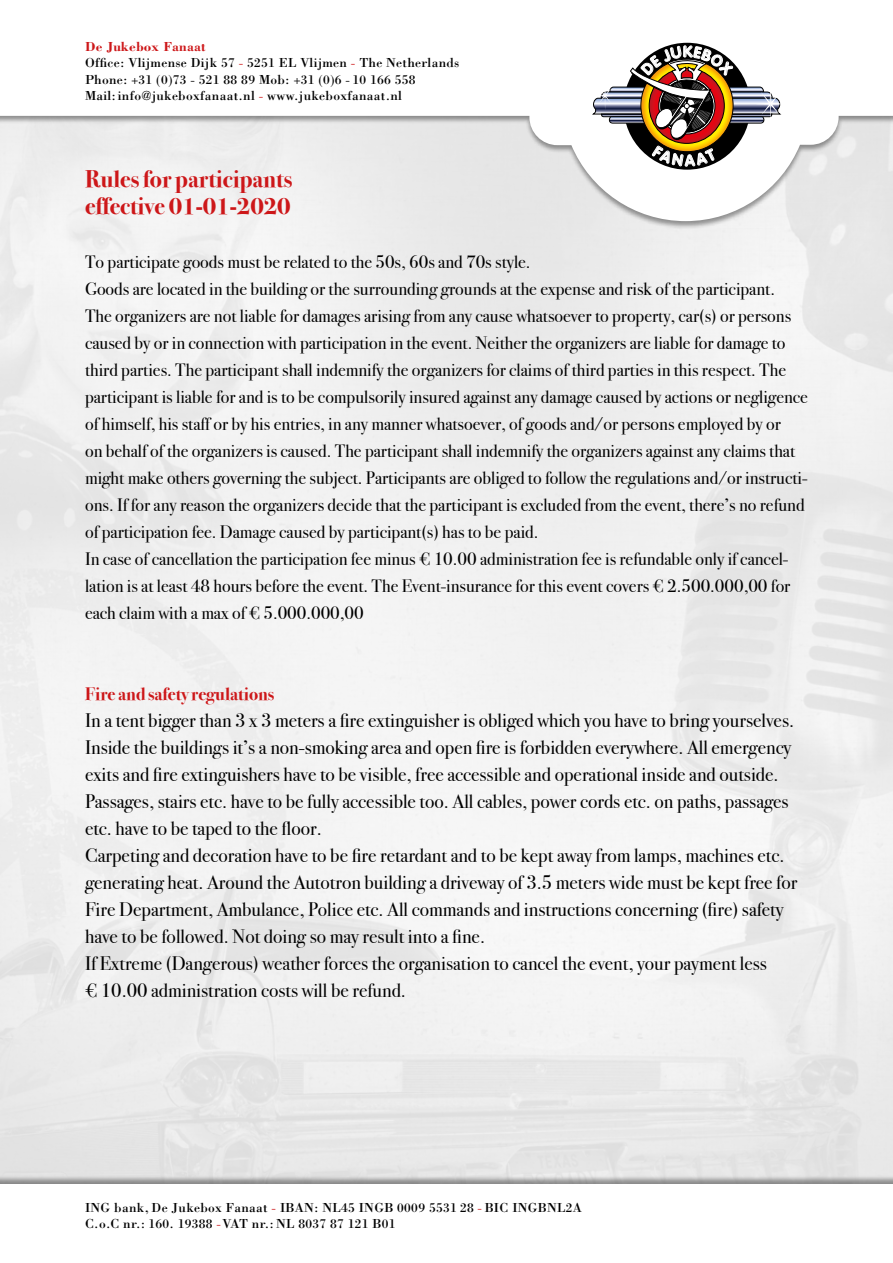
<style>
.page{position:relative;width:893px;height:1263px;background:#fff}
.page>*{position:absolute;margin:0;border:0;box-sizing:border-box;transform-origin:0 0}
.t1{font:700 24px/27px "Bodoni Svty Two ITCTT";color:#cd1719}
.t2{font:19.5px/27px "Bodoni Svty Two ITCTT";color:#000}
.t3{font:18px/27px "Bodoni Svty Two ITCTT";color:#000}
.t4{font:700 18px "Bodoni Svty Two ITCTT";color:#cd1719}
.t5{font:13.5px/16.2px "Bodoni Std";letter-spacing:.02em;color:#000}
.s1{font-weight:700;color:#cd1719}
.s2{color:#cd1719}
</style>
<div class="page">
<div style="left:0;top:1175px;width:893px;height:88px;background:#000;opacity:.4"></div>
<div style="left:0;top:1184px;width:893px;height:79px;background:#fff"></div>
<div style="left:0;top:0;width:893px;height:230px;background:#ececec"></div>
<svg style="left:0;top:0;width:893px;height:221px;fill:#fff"></svg>
<svg style="left:587px;top:46px;width:198px;height:120px;background:#a4968b"></svg>
<p class="t5" style="left:85px;top:38px;width:376px"><span class="s1">De Jukebox Fanaat<br></span>Office: Vlijmense Dijk 57 <span class="s2">-</span> 5251 EL Vlijmen <span class="s2">-</span> The Netherlands Phone: +31 (0)73 - 521 88 89 Mob: +31 (0)6 - 10 166 558<br>Mail: info@jukeboxfanaat.nl <span class="s2">-</span> www.jukeboxfanaat.nl</p>
<h1 class="t1" style="left:85px;top:164px;width:209px">Rules for participants effective 01-01-2020</h1>
<p class="t3" style="left:85px;top:247px;width:724px">To participate goods must be related to the 50s, 60s and 70s style.<br>Goods are located in the building or the surrounding grounds at the expense and risk of the participant.<br>The organizers are not liable for damages arising from any cause whatsoever to property, car(s) or persons caused by or in connection with participation in the event. Neither the organizers are liable for damage to third parties. The participant shall indemnify the organizers for claims of third parties in this respect. The participant is liable for and is to be compulsorily insured against any damage caused by actions or negligence of himself, his staff or by his entries, in any manner whatsoever, of goods and/or persons employed by or<br>on behalf of the organizers is caused. The participant shall indemnify the organizers against any claims that might make others governing the subject. Participants are obliged to follow the regulations and/or instructi&shy;ons. If for any reason the organizers decide that the participant is excluded from the event, there’s no refund of participation fee. Damage caused by participant(s) has to be paid.<br>In case of cancellation the participation fee minus € 10.00 administration fee is refundable only if cancel&shy;lation is at least 48 hours before the event. The Event-insurance for this event covers € 2.500.000,00 for each claim with a max of € 5.000.000,00</p>
<p class="t4" style="left:85px;top:679px;width:191px">Fire and safety regulations</p>
<p class="t2" style="left:85px;top:705px;width:714px">In a tent bigger than 3 x 3 meters a fire extinguisher is obliged which you have to bring yourselves.<br>Inside the buildings it’s a non-smoking area and open fire is forbidden everywhere. All emergency exits and fire extinguishers have to be visible, free accessible and operational inside and outside.<br>Passages, stairs etc. have to be fully accessible too. All cables, power cords etc. on paths, passages etc. have to be taped to the floor.<br>Carpeting and decoration have to be fire retardant and to be kept away from lamps, machines etc. generating heat. Around the Autotron building a driveway of 3.5 meters wide must be kept free for Fire Department, Ambulance, Police etc. All commands and instructions concerning (fire) safety have to be followed. Not doing so may result into a fine.<br>If Extreme (Dangerous) weather forces the organisation to cancel the event, your payment less<br>€ 10.00 administration costs will be refund.</p>
<p class="t5" style="left:85px;top:1199px;width:498px">ING bank, De Jukebox Fanaat <span class="s2">-</span> IBAN: NL45 INGB 0009 5531 28 <span class="s2">-</span> BIC INGBNL2A<br>C.o.C nr.: 160. 19388 <span class="s2">-</span>VAT nr.: NL 8037 87 121 B01</p>
</div>
